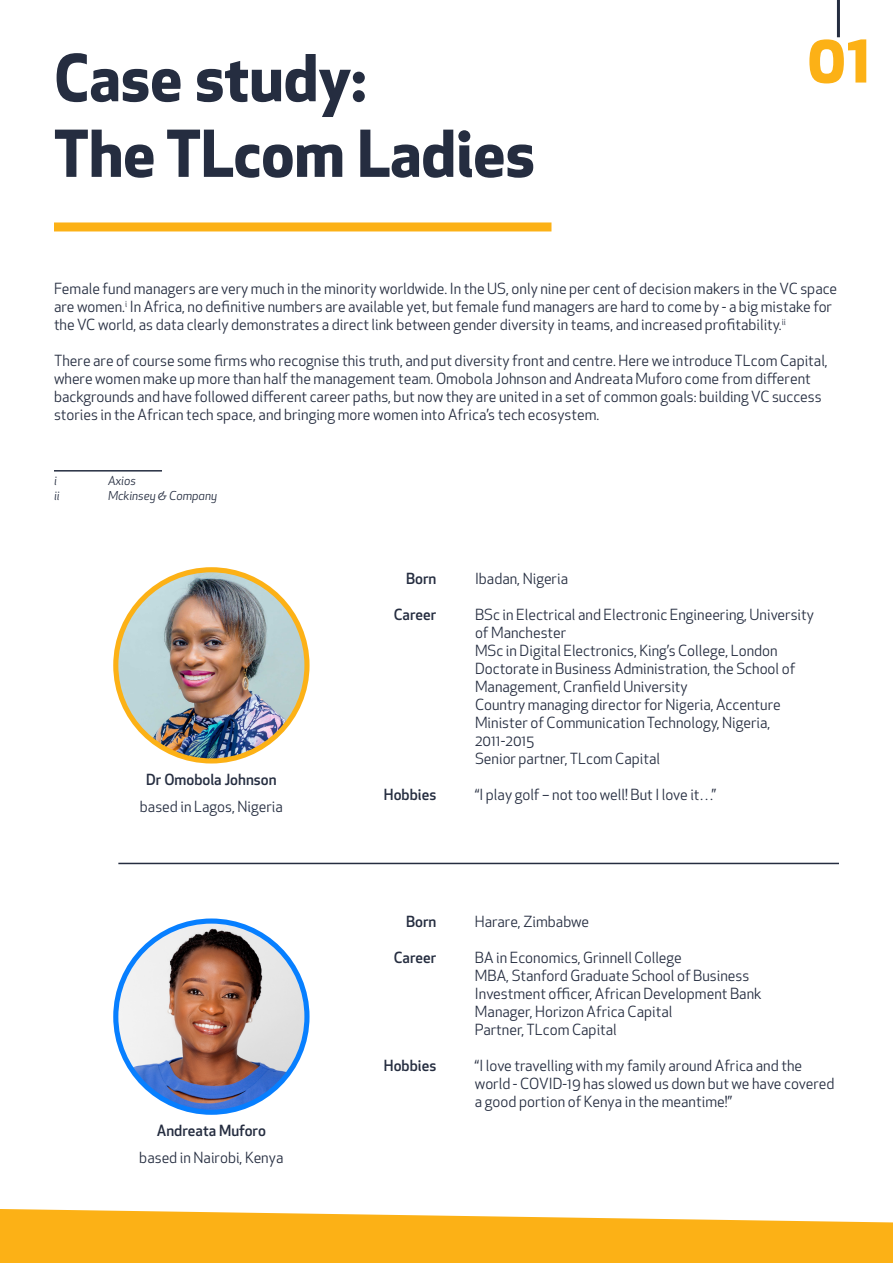
<style>
.page{position:relative;width:893px;height:1263px;background:#fff}
.page>*{position:absolute;margin:0;border:0;box-sizing:border-box;transform-origin:0 0}
.t1{font:700 67.5px "Apex New";color:#fcb116}
.t2{font:700 63px/75.6px "Apex New";color:#252d40}
.t3{font:15px/18px "Apex New";color:#252d40}
.t4{font:500 15px "Apex New";color:#252d40}
.t5{font:italic 12px "Apex New";color:#252d40}
</style>
<div class="page">
<svg style="left:113px;top:567px;width:197px;height:196px;background:#f8b427"></svg>
<svg style="left:113px;top:918px;width:197px;height:197px;background:#228cfe"></svg>
<hr style="left:54px;top:470px;width:108px;height:2px;background:#252d40">
<img style="left:118px;top:572px;width:186px;height:186px;border-radius:93px">
<img style="left:118px;top:924px;width:186px;height:186px;border-radius:93px">
<hr style="left:837px;top:0;width:3px;height:37px;background:#252d40">
<div style="left:54px;top:222px;width:497px;height:9px;background:#fcb116"></div>
<hr style="left:118px;top:863px;width:721px;height:1px;background:#252d40">
<svg style="left:0;top:1209px;width:893px;height:54px;background:#fcba32"></svg>
<h2 class="t2" style="left:54px;top:38px;width:483px">Case study:<br>The TLcom Ladies</h2>
<h1 class="t1" style="left:806px;top:9px;width:66px">01</h1>
<p class="t3" style="left:54px;top:279px;width:785px">Female fund managers are very much in the minority worldwide. In the US, only nine per cent of decision makers in the VC space are women.<sup>i</sup> In Africa, no definitive numbers are available yet, but female fund managers are hard to come by - a big mistake for the VC world, as data clearly demonstrates a direct link between gender diversity in teams, and increased profitability.<sup>ii</sup></p>
<p class="t3" style="left:54px;top:351px;width:775px">There are of course some firms who recognise this truth, and put diversity front and centre. Here we introduce TLcom Capital, where women make up more than half the management team. Omobola Johnson and Andreata Muforo come from different backgrounds and have followed different career paths, but now they are united in a set of common goals: building VC success stories in the African tech space, and bringing more women into Africa’s tech ecosystem.</p>
<p class="t5" style="left:54px;top:473px;width:4px">i</p>
<p class="t5" style="left:108px;top:473px;width:29px">Axios</p>
<p class="t5" style="left:54px;top:488px;width:7px">ii</p>
<p class="t5" style="left:108px;top:488px;width:110px">Mckinsey &amp; Company</p>
<p class="t4" style="left:146px;top:769px;width:132px">Dr Omobola Johnson</p>
<p class="t3" style="left:140px;top:797px;width:144px">based in Lagos, Nigeria</p>
<p class="t4" style="left:157px;top:1120px;width:111px">Andreata Muforo</p>
<p class="t3" style="left:139px;top:1148px;width:146px">based in Nairobi, Kenya</p>
<p class="t4" style="left:406px;top:568px;width:32px">Born</p>
<p class="t4" style="left:394px;top:604px;width:44px">Career</p>
<p class="t4" style="left:384px;top:784px;width:54px">Hobbies</p>
<p class="t3" style="left:475px;top:569px;width:95px">Ibadan, Nigeria</p>
<p class="t3" style="left:475px;top:605px;width:341px">BSc in Electrical and Electronic Engineering, University of Manchester<br>MSc in Digital Electronics, King’s College, London Doctorate in Business Administration, the School of Management, Cranfield University<br>Country managing director for Nigeria, Accenture Minister of Communication Technology, Nigeria, 2011-2015<br>Senior partner, TLcom Capital</p>
<p class="t3" style="left:475px;top:785px;width:243px">“I play golf – not too well! But I love it…”</p>
<p class="t4" style="left:406px;top:912px;width:32px">Born</p>
<p class="t4" style="left:394px;top:948px;width:44px">Career</p>
<p class="t4" style="left:384px;top:1056px;width:54px">Hobbies</p>
<p class="t3" style="left:475px;top:913px;width:116px">Harare, Zimbabwe</p>
<p class="t3" style="left:475px;top:949px;width:288px">BA in Economics, Grinnell College<br>MBA, Stanford Graduate School of Business Investment officer, African Development Bank Manager, Horizon Africa Capital<br>Partner, TLcom Capital</p>
<p class="t3" style="left:475px;top:1057px;width:361px">“I love travelling with my family around Africa and the world - COVID-19 has slowed us down but we have covered a good portion of Kenya in the meantime!”</p>
</div>
